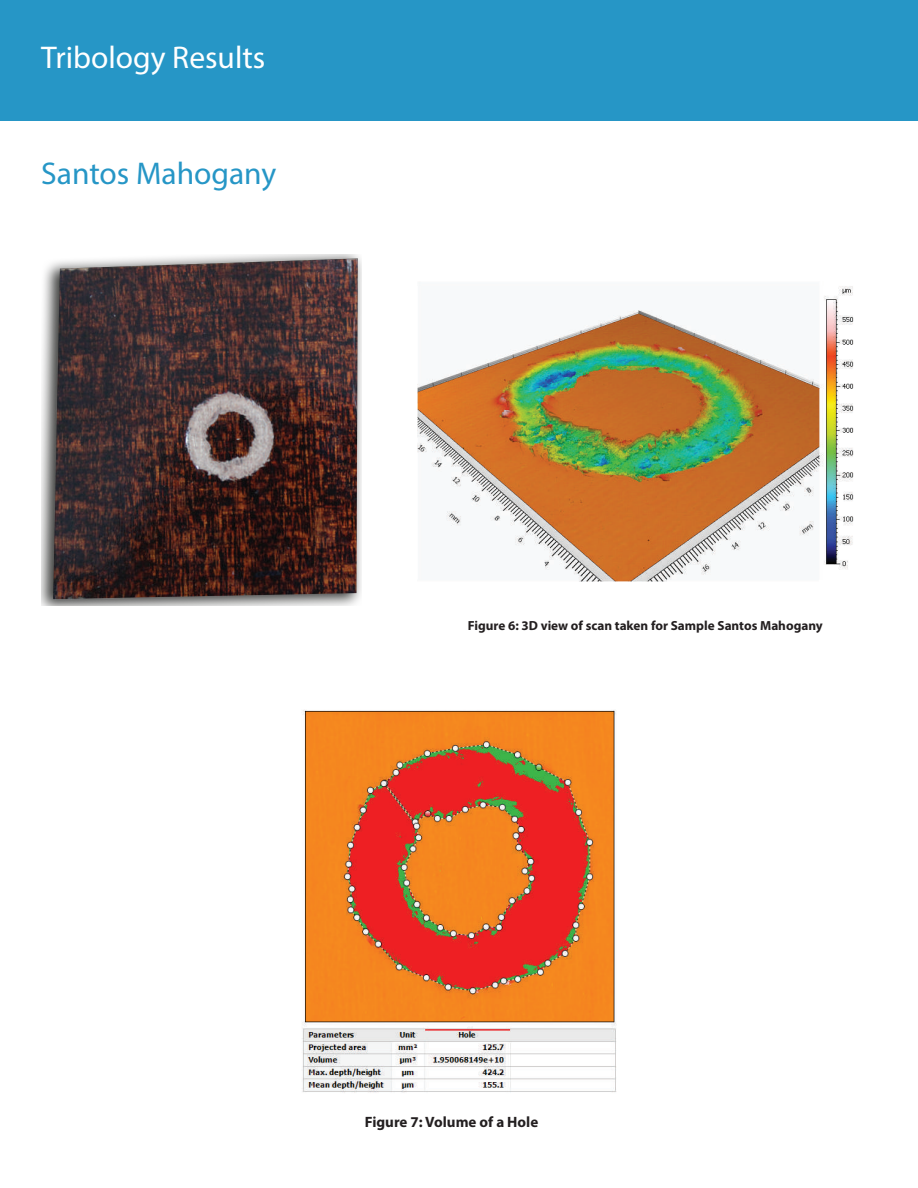
<style>
.page{position:relative;width:918px;height:1188px;background:#fff}
.page>*{position:absolute;margin:0;border:0;box-sizing:border-box;transform-origin:0 0}
.t1{font:31.5px "Myriad Pro";color:#fff}
.t2{font:31.5px "Myriad Pro";color:#2696c6}
.t3{font:700 15px "Myriad Pro";color:#231f20}
.t4{font:700 13.2px "Myriad Pro";color:#231f20}
</style>
<div class="page">
<div style="left:0;top:0;width:918px;height:121px;background:#2696c6"></div>
<img style="left:418px;top:286px;width:436px;height:296px">
<img style="left:302px;top:710px;width:315px;height:383px">
<img style="left:41px;top:254px;width:321px;height:351px">
<h1 class="t1" style="left:41px;top:38px;width:226px">Tribology Results</h1>
<h1 class="t2" style="left:41px;top:154px;width:237px">Santos Mahogany</h1>
<p class="t4" style="left:468px;top:617px;width:357px">Figure 6: 3D view of scan taken for Sample Santos Mahogany</p>
<p class="t3" style="left:365px;top:1112px;width:175px">Figure 7: Volume of a Hole</p>
</div>
